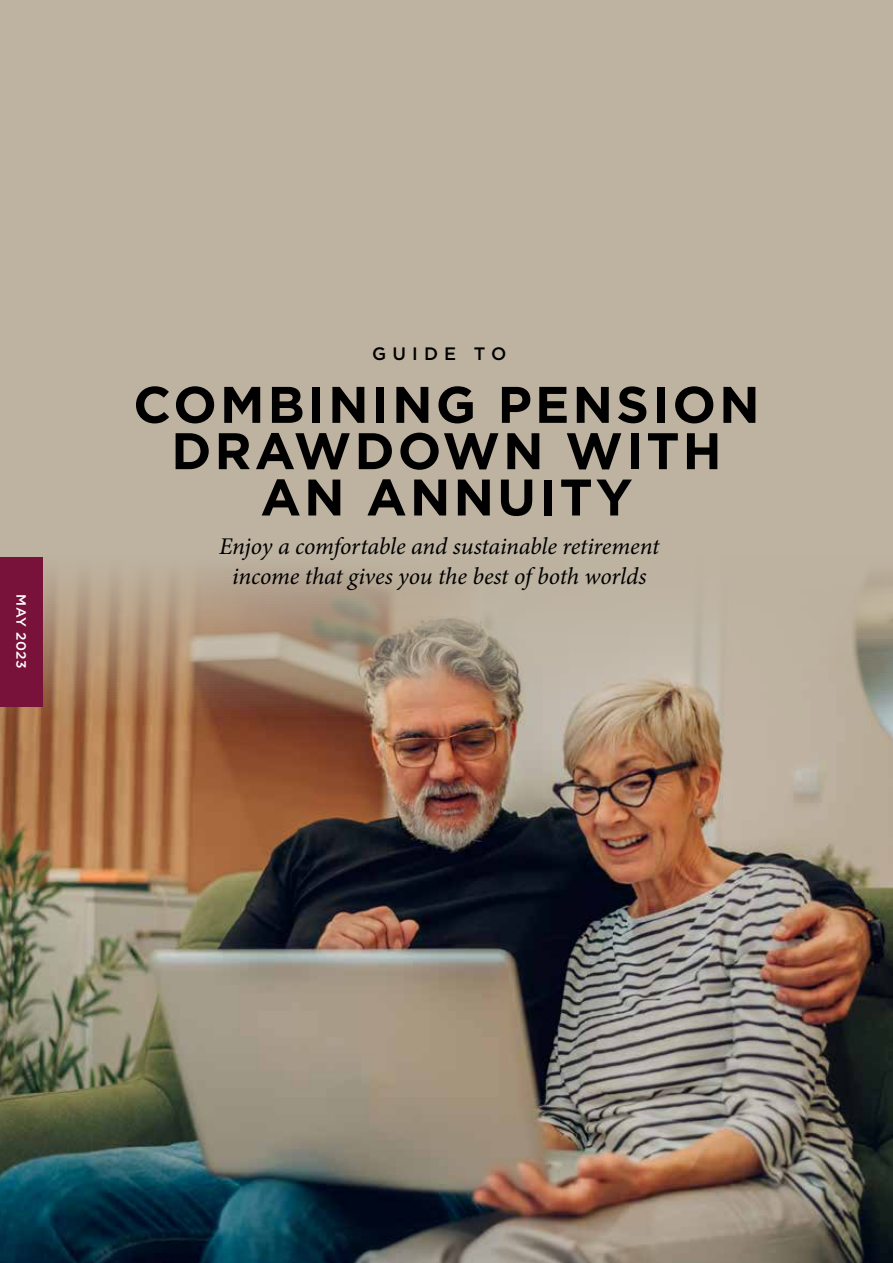
<style>
.page{position:relative;width:893px;height:1263px;background:#beb3a1}
.page>*{position:absolute;margin:0;border:0;box-sizing:border-box;transform-origin:0 0}
.t1{font:700 51.3px/46.3px "Gotham HTF";letter-spacing:.06em;color:#000;text-align:center}
.t2{font:italic 24px/30px "Minion Pro";letter-spacing:-.01em;color:#000;text-align:center}
.t3{font:500 18px "Gotham HTF";letter-spacing:.34em;color:#000}
.t4{font:500 13.5px "Gotham HTF";letter-spacing:.04em;color:#fff}
</style>
<div class="page">
<img style="left:0;top:571px;width:893px;height:692px">
<div style="left:0;top:557px;width:43px;height:149px;background:#78123b"></div>
<p class="t4" style="left:29px;top:594px;width:76px;rotate:90deg">MAY 2023</p>
<p class="t3" style="left:372px;top:343px;width:136px">GUIDE TO</p>
<h1 class="t1" style="left:133px;top:380px;width:628px">COMBINING PENSION<br>DRAWDOWN WITH<br>AN ANNUITY</h1>
<p class="t2" style="left:219px;top:531px;width:442px">Enjoy a comfortable and sustainable retirement income that gives you the best of both worlds</p>
</div>
